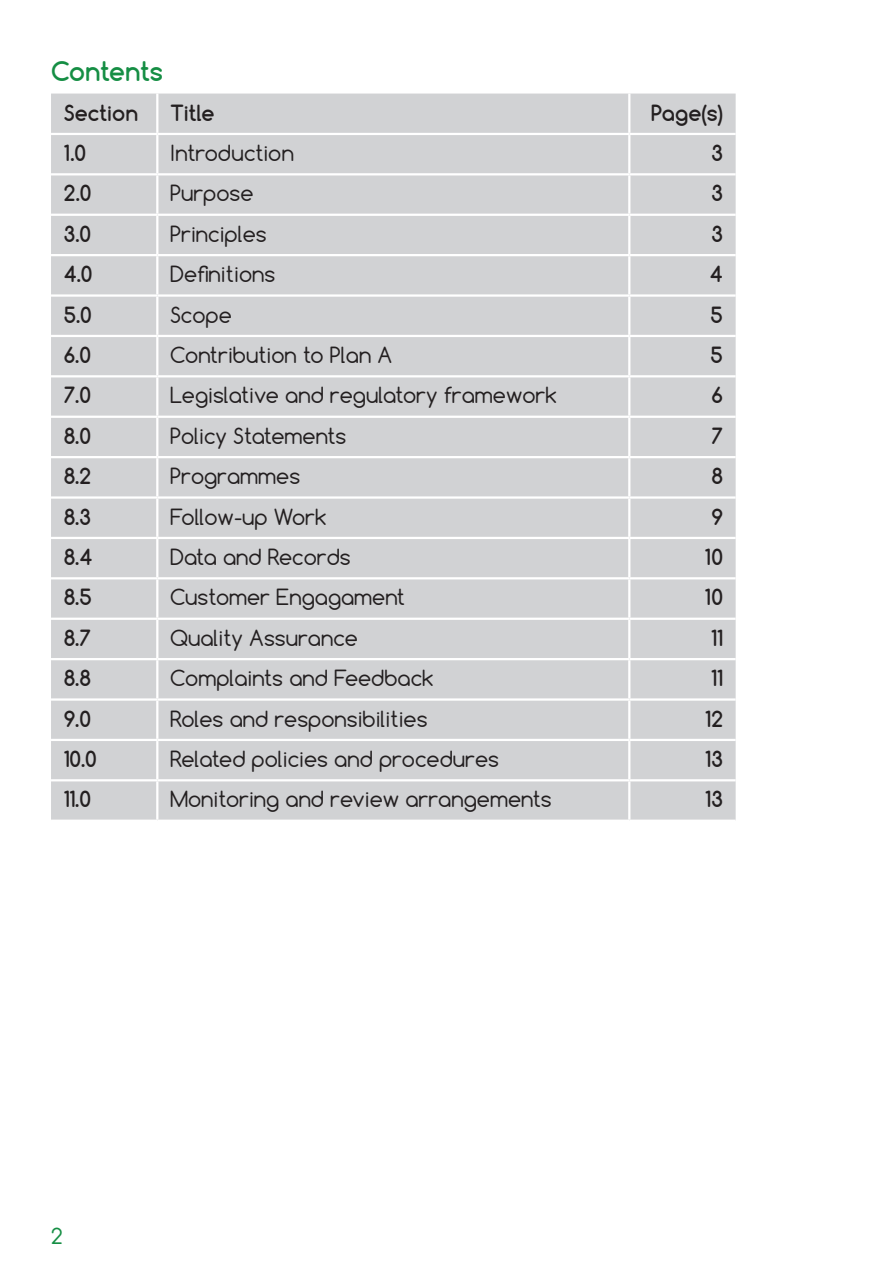
<style>
.page{position:relative;width:893px;height:1263px;background:#fff}
.page>*{position:absolute;margin:0;border:0;box-sizing:border-box;transform-origin:0 0}
.t1{font:700 25.5px "Comfortaa";letter-spacing:-.01em;color:#158e44}
.t2{font:21px "Comfortaa";color:#231f20}
.t3{font:700 21px "Comfortaa";letter-spacing:.005em;color:#231f20}
.t4{font:21px "Comfortaa";color:#158e44}
</style>
<div class="page">
<div style="left:51px;top:94px;width:685px;height:726px;background:#d1d2d4"></div>
<hr style="left:156px;top:94px;width:2px;height:39px;background:#fff">
<hr style="left:628px;top:94px;width:2px;height:39px;background:#fff">
<hr style="left:51px;top:133px;width:106px;height:2px;background:#fff">
<hr style="left:157px;top:133px;width:472px;height:2px;background:#fff">
<hr style="left:156px;top:135px;width:2px;height:38px;background:#fff">
<hr style="left:629px;top:133px;width:107px;height:2px;background:#fff">
<hr style="left:628px;top:135px;width:2px;height:38px;background:#fff">
<hr style="left:51px;top:173px;width:106px;height:2px;background:#fff">
<hr style="left:157px;top:173px;width:472px;height:2px;background:#fff">
<hr style="left:156px;top:175px;width:2px;height:39px;background:#fff">
<hr style="left:629px;top:173px;width:107px;height:2px;background:#fff">
<hr style="left:628px;top:175px;width:2px;height:39px;background:#fff">
<hr style="left:51px;top:214px;width:106px;height:2px;background:#fff">
<hr style="left:157px;top:214px;width:472px;height:2px;background:#fff">
<hr style="left:156px;top:216px;width:2px;height:38px;background:#fff">
<hr style="left:629px;top:214px;width:107px;height:2px;background:#fff">
<hr style="left:628px;top:216px;width:2px;height:38px;background:#fff">
<hr style="left:51px;top:254px;width:106px;height:2px;background:#fff">
<hr style="left:157px;top:254px;width:472px;height:2px;background:#fff">
<hr style="left:156px;top:256px;width:2px;height:38px;background:#fff">
<hr style="left:629px;top:254px;width:107px;height:2px;background:#fff">
<hr style="left:628px;top:256px;width:2px;height:38px;background:#fff">
<hr style="left:51px;top:294px;width:106px;height:3px;background:#fff">
<hr style="left:157px;top:294px;width:472px;height:3px;background:#fff">
<hr style="left:156px;top:297px;width:2px;height:38px;background:#fff">
<hr style="left:629px;top:294px;width:107px;height:3px;background:#fff">
<hr style="left:628px;top:297px;width:2px;height:38px;background:#fff">
<hr style="left:51px;top:335px;width:106px;height:2px;background:#fff">
<hr style="left:157px;top:335px;width:472px;height:2px;background:#fff">
<hr style="left:156px;top:337px;width:2px;height:38px;background:#fff">
<hr style="left:629px;top:335px;width:107px;height:2px;background:#fff">
<hr style="left:628px;top:337px;width:2px;height:38px;background:#fff">
<hr style="left:51px;top:375px;width:106px;height:2px;background:#fff">
<hr style="left:157px;top:375px;width:472px;height:2px;background:#fff">
<hr style="left:156px;top:377px;width:2px;height:39px;background:#fff">
<hr style="left:629px;top:375px;width:107px;height:2px;background:#fff">
<hr style="left:628px;top:377px;width:2px;height:39px;background:#fff">
<hr style="left:51px;top:416px;width:106px;height:2px;background:#fff">
<hr style="left:157px;top:416px;width:472px;height:2px;background:#fff">
<hr style="left:156px;top:418px;width:2px;height:38px;background:#fff">
<hr style="left:629px;top:416px;width:107px;height:2px;background:#fff">
<hr style="left:628px;top:418px;width:2px;height:38px;background:#fff">
<hr style="left:51px;top:456px;width:106px;height:2px;background:#fff">
<hr style="left:157px;top:456px;width:472px;height:2px;background:#fff">
<hr style="left:156px;top:458px;width:2px;height:38px;background:#fff">
<hr style="left:629px;top:456px;width:107px;height:2px;background:#fff">
<hr style="left:628px;top:458px;width:2px;height:38px;background:#fff">
<hr style="left:51px;top:496px;width:106px;height:3px;background:#fff">
<hr style="left:157px;top:496px;width:472px;height:3px;background:#fff">
<hr style="left:156px;top:499px;width:2px;height:38px;background:#fff">
<hr style="left:629px;top:496px;width:107px;height:3px;background:#fff">
<hr style="left:628px;top:499px;width:2px;height:38px;background:#fff">
<hr style="left:51px;top:537px;width:106px;height:2px;background:#fff">
<hr style="left:157px;top:537px;width:472px;height:2px;background:#fff">
<hr style="left:156px;top:539px;width:2px;height:38px;background:#fff">
<hr style="left:629px;top:537px;width:107px;height:2px;background:#fff">
<hr style="left:628px;top:539px;width:2px;height:38px;background:#fff">
<hr style="left:51px;top:577px;width:106px;height:2px;background:#fff">
<hr style="left:157px;top:577px;width:472px;height:2px;background:#fff">
<hr style="left:156px;top:579px;width:2px;height:39px;background:#fff">
<hr style="left:629px;top:577px;width:107px;height:2px;background:#fff">
<hr style="left:628px;top:579px;width:2px;height:39px;background:#fff">
<hr style="left:51px;top:618px;width:106px;height:2px;background:#fff">
<hr style="left:157px;top:618px;width:472px;height:2px;background:#fff">
<hr style="left:156px;top:620px;width:2px;height:38px;background:#fff">
<hr style="left:629px;top:618px;width:107px;height:2px;background:#fff">
<hr style="left:628px;top:620px;width:2px;height:38px;background:#fff">
<hr style="left:51px;top:658px;width:106px;height:2px;background:#fff">
<hr style="left:157px;top:658px;width:472px;height:2px;background:#fff">
<hr style="left:156px;top:660px;width:2px;height:38px;background:#fff">
<hr style="left:629px;top:658px;width:107px;height:2px;background:#fff">
<hr style="left:628px;top:660px;width:2px;height:38px;background:#fff">
<hr style="left:51px;top:698px;width:106px;height:3px;background:#fff">
<hr style="left:157px;top:698px;width:472px;height:3px;background:#fff">
<hr style="left:156px;top:701px;width:2px;height:38px;background:#fff">
<hr style="left:629px;top:698px;width:107px;height:3px;background:#fff">
<hr style="left:628px;top:701px;width:2px;height:38px;background:#fff">
<hr style="left:51px;top:739px;width:106px;height:2px;background:#fff">
<hr style="left:157px;top:739px;width:472px;height:2px;background:#fff">
<hr style="left:156px;top:741px;width:2px;height:38px;background:#fff">
<hr style="left:629px;top:739px;width:107px;height:2px;background:#fff">
<hr style="left:628px;top:741px;width:2px;height:38px;background:#fff">
<hr style="left:51px;top:779px;width:106px;height:2px;background:#fff">
<hr style="left:157px;top:779px;width:472px;height:2px;background:#fff">
<hr style="left:156px;top:781px;width:2px;height:39px;background:#fff">
<hr style="left:629px;top:779px;width:107px;height:2px;background:#fff">
<hr style="left:628px;top:781px;width:2px;height:39px;background:#fff">
<p class="t1" style="left:51px;top:55px;width:114px">Contents</p>
<p class="t3" style="left:64px;top:99px;width:76px">Section</p>
<p class="t3" style="left:170px;top:99px;width:46px">Title</p>
<p class="t3" style="left:651px;top:99px;width:73px">Page(s)</p>
<p class="t3" style="left:64px;top:140px;width:24px">1.0</p>
<p class="t2" style="left:170px;top:140px;width:125px">Introduction</p>
<p class="t3" style="left:711px;top:140px;width:13px">3</p>
<p class="t3" style="left:64px;top:180px;width:29px">2.0</p>
<p class="t2" style="left:170px;top:180px;width:85px">Purpose</p>
<p class="t3" style="left:711px;top:180px;width:13px">3</p>
<p class="t3" style="left:64px;top:220px;width:29px">3.0</p>
<p class="t2" style="left:170px;top:220px;width:98px">Principles</p>
<p class="t3" style="left:711px;top:220px;width:13px">3</p>
<p class="t3" style="left:64px;top:261px;width:30px">4.0</p>
<p class="t2" style="left:170px;top:261px;width:107px">Definitions</p>
<p class="t3" style="left:710px;top:261px;width:15px">4</p>
<p class="t3" style="left:64px;top:301px;width:29px">5.0</p>
<p class="t2" style="left:170px;top:301px;width:63px">Scope</p>
<p class="t3" style="left:711px;top:301px;width:14px">5</p>
<p class="t3" style="left:64px;top:342px;width:29px">6.0</p>
<p class="t2" style="left:170px;top:342px;width:224px">Contribution to Plan A</p>
<p class="t3" style="left:711px;top:342px;width:14px">5</p>
<p class="t3" style="left:64px;top:382px;width:29px">7.0</p>
<p class="t2" style="left:170px;top:382px;width:388px">Legislative and regulatory framework</p>
<p class="t3" style="left:711px;top:382px;width:13px">6</p>
<p class="t3" style="left:64px;top:422px;width:29px">8.0</p>
<p class="t2" style="left:170px;top:422px;width:178px">Policy Statements</p>
<p class="t3" style="left:711px;top:422px;width:13px">7</p>
<p class="t3" style="left:64px;top:463px;width:29px">8.2</p>
<p class="t2" style="left:170px;top:463px;width:132px">Programmes</p>
<p class="t3" style="left:711px;top:463px;width:13px">8</p>
<p class="t3" style="left:64px;top:503px;width:29px">8.3</p>
<p class="t2" style="left:170px;top:503px;width:158px">Follow-up Work</p>
<p class="t3" style="left:711px;top:503px;width:13px">9</p>
<p class="t3" style="left:64px;top:544px;width:30px">8.4</p>
<p class="t2" style="left:170px;top:544px;width:182px">Data and Records</p>
<p class="t3" style="left:705px;top:544px;width:19px">10</p>
<p class="t3" style="left:64px;top:584px;width:29px">8.5</p>
<p class="t2" style="left:170px;top:584px;width:237px">Customer Engagament</p>
<p class="t3" style="left:705px;top:584px;width:19px">10</p>
<p class="t3" style="left:64px;top:624px;width:29px">8.7</p>
<p class="t2" style="left:170px;top:624px;width:189px">Quality Assurance</p>
<p class="t3" style="left:711px;top:624px;width:13px">11</p>
<p class="t3" style="left:64px;top:665px;width:29px">8.8</p>
<p class="t2" style="left:170px;top:665px;width:265px">Complaints and Feedback</p>
<p class="t3" style="left:711px;top:665px;width:13px">11</p>
<p class="t3" style="left:64px;top:705px;width:29px">9.0</p>
<p class="t2" style="left:170px;top:705px;width:259px">Roles and responsibilities</p>
<p class="t3" style="left:705px;top:705px;width:19px">12</p>
<p class="t3" style="left:64px;top:746px;width:34px">10.0</p>
<p class="t2" style="left:170px;top:746px;width:330px">Related policies and procedures</p>
<p class="t3" style="left:705px;top:746px;width:19px">13</p>
<p class="t3" style="left:64px;top:786px;width:29px">11.0</p>
<p class="t2" style="left:170px;top:786px;width:383px">Monitoring and review arrangements</p>
<p class="t3" style="left:705px;top:786px;width:19px">13</p>
<p class="t4" style="left:51px;top:1222px;width:13px">2</p>
</div>
